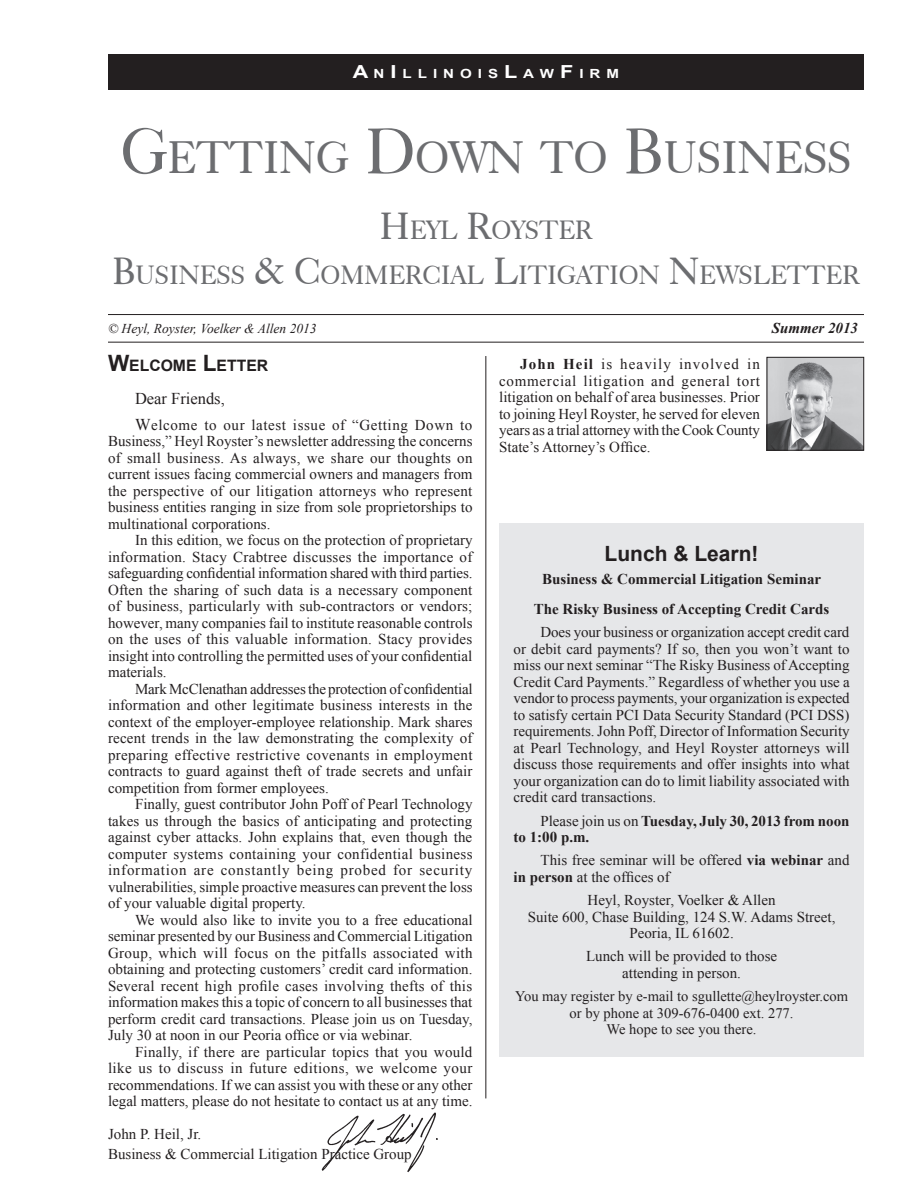
<style>
.page{position:relative;width:918px;height:1188px;background:#fff}
.page>*{position:absolute;margin:0;border:0;box-sizing:border-box;transform-origin:0 0}
.t1{font:45.15px "Caslon 540 BT";color:#6c6d70}
.t2{font:26.25px/45px "Caslon 540 BT";color:#6c6d70;text-align:center}
.t3{font:700 21px "Arial";color:#231f20}
.t4{font:16.5px "Times New Roman";color:#231f20}
.t5{font:700 15.75px "Arial";color:#231f20}
.t6{font:15px/16.5px "Times New Roman";color:#231f20;text-align:justify}
.t7{font:700 15px/30px "Times New Roman";color:#231f20;text-align:center}
.t8{font:italic 700 15px "Times New Roman";color:#231f20}
.t9{font:14.55px/16.5px "Times New Roman";color:#231f20;text-align:center}
.t10{font:italic 13.5px "Times New Roman";color:#231f20}
.t11{font:700 12.6px "Arial";letter-spacing:.395em;color:#fff;scale:1.2 1}
.s1{font-size:18px}
.s2{font-size:64.5px}
.s3{font-size:37.5px}
.s4{font-size:22.5px}
.s5{font-size:16.5px}
.s6{font-weight:700}
.s7{font-weight:400}
</style>
<div class="page">
<div style="left:108px;top:54px;width:756px;height:36px;background:#231f20"></div>
<hr style="left:108px;top:314px;width:756px;height:1px;background:#231f20">
<hr style="left:108px;top:342px;width:756px;height:1px;background:#231f20">
<hr style="left:486px;top:356px;width:1px;height:742px;background:#231f20">
<div style="left:500px;top:523px;width:364px;height:534px;background:#e6e7e9"></div>
<img style="left:769px;top:359px;width:93px;height:90px">
<div style="left:767px;top:357px;width:97px;height:94px;border:1px solid #231f20"></div>
<img style="left:321px;top:1112px;width:117px;height:61px">
<p class="t11" style="left:353px;top:66px;width:223px"><span class="s1">A</span> N <span class="s1">I</span> LLI NOI S<span class="s1">L</span> AW <span class="s1">F</span> I RM</p>
<h1 class="t1" style="left:120px;top:130px;width:733px"><span class="s2">G</span>ETTING <span class="s2">D</span>OWN TO <span class="s2">B</span>USINESS</h1>
<h2 class="t2" style="left:112px;top:207px;width:748px"><span class="s3">H</span>EYL <span class="s3">R</span>OYSTER<br><span class="s3">B</span>USINESS <span class="s3">&amp; C</span>OMMERC IAL <span class="s3">L</span>ITIGATION <span class="s3">N</span>EWSLETTER</h2>
<p class="t10" style="left:108px;top:319px;width:210px">© Heyl, Royster, Voelker &amp; Allen 2013</p>
<p class="t8" style="left:772px;top:317px;width:88px">Summer 2013</p>
<p class="t5" style="left:108px;top:355px;width:162px"><span class="s4">W</span>ELCOME <span class="s4">L</span>ETTER</p>
<p class="t4" style="left:135px;top:387px;width:91px">Dear Friends,</p>
<p class="t6" style="left:108px;top:416px;width:366px;text-indent:27px"><span class="s5">W</span>elcome to our latest issue of “Getting Down to Business,” Heyl Royster’s newsletter addressing the concerns of small business. As always, we share our thoughts on current issues facing commercial owners and managers from the perspective of our litigation attorneys who represent business entities ranging in size from sole proprietorships to multinational corporations.</p>
<p class="t6" style="left:108px;top:532px;width:366px;text-indent:27px">In this edition, we focus on the protection of proprietary information. Stacy Crabtree discusses the importance of safeguarding confidential information shared with third parties.<br>Often the sharing of such data is a necessary component of business, particularly with sub-contractors or vendors; however, many companies fail to institute reasonable controls on the uses of this valuable information. Stacy provides insight into controlling the permitted uses of your confidential materials.</p>
<p class="t6" style="left:108px;top:680px;width:366px;text-indent:27px">Mark McClenathan addresses the protection of confidential information and other legitimate business interests in the context of the employer-employee relationship. Mark shares recent trends in the law demonstrating the complexity of preparing effective restrictive covenants in employment contracts to guard against theft of trade secrets and unfair competition from former employees.</p>
<p class="t6" style="left:108px;top:796px;width:366px;text-indent:27px">Finally, guest contributor John Poff of Pearl Technology takes us through the basics of anticipating and protecting against cyber attacks. John explains that, even though the computer systems containing your confidential business information are constantly being probed for security vulnerabilities, simple proactive measures can prevent the loss of your valuable digital property.</p>
<p class="t6" style="left:108px;top:911px;width:366px;text-indent:27px">We would also like to invite you to a free educational seminar presented by our Business and Commercial Litigation Group, which will focus on the pitfalls associated with obtaining and protecting customers’ credit card information.<br>Several recent high profile cases involving thefts of this information makes this a topic of concern to all businesses that perform credit card transactions. Please join us on Tuesday, July 30 at noon in our Peoria office or via webinar.</p>
<p class="t6" style="left:108px;top:1043px;width:366px;text-indent:27px">Finally, if there are particular topics that you would like us to discuss in future editions, we welcome your recommendations. If we can assist you with these or any other legal matters, please do not hesitate to contact us at any time.</p>
<p class="t6" style="left:108px;top:1124px;width:305px;line-height:19.5px">John P. Heil, Jr.<br>Business &amp; Commercial Litigation Practice Group</p>
<p class="t6" style="left:499px;top:356px;width:262px;text-indent:21px"><span class="s6">John Heil</span> is heavily involved in commercial litigation and general tort litigation on behalf of area businesses. Prior to joining Heyl Royster, he served for eleven years as a trial attorney with the Cook County State’s Attorney’s Office.</p>
<h3 class="t3" style="left:605px;top:539px;width:156px">Lunch &amp; Learn!</h3>
<p class="t7" style="left:534px;top:564px;width:297px">Business &amp; Commercial Litigation Seminar<br>The Risky Business of Accepting Credit Cards</p>
<p class="t6" style="left:514px;top:624px;width:338px;text-indent:27px">Does your business or organization accept credit card or debit card payments? If so, then you won’t want to miss our next seminar “The Risky Business of Accepting Credit Card Payments.” Regardless of whether you use a vendor to process payments, your organization is expected to satisfy certain PCI Data Security Standard (PCI DSS) requirements. John Poff, Director of Information Security at Pearl Technology, and Heyl Royster attorneys will discuss those requirements and offer insights into what your organization can do to limit liability associated with credit card transactions.</p>
<p class="t7" style="left:514px;top:812px;width:337px;line-height:16.5px;text-align:left;text-indent:27px"><span class="s7">Please join us on</span> Tuesday, July 30, 2013 from noon to 1:00 p.m.</p>
<p class="t6" style="left:514px;top:852px;width:338px;text-indent:27px">This free seminar will be offered <span class="s6">via webinar</span> and <span class="s6">in person</span> at the offices of</p>
<p class="t6" style="left:528px;top:892px;width:309px;text-align:center">Heyl, Royster, Voelker &amp; Allen<br>Suite 600, Chase Building, 124 S.W. Adams Street,<br>Peoria, IL 61602.</p>
<p class="t6" style="left:586px;top:948px;width:193px;text-align:center">Lunch will be provided to those attending in person.</p>
<p class="t9" style="left:515px;top:988px;width:335px">You may register by e-mail to sgullette@heylroyster.com or by phone at 309-676-0400 ext. 277.<br>We hope to see you there.</p>
</div>
